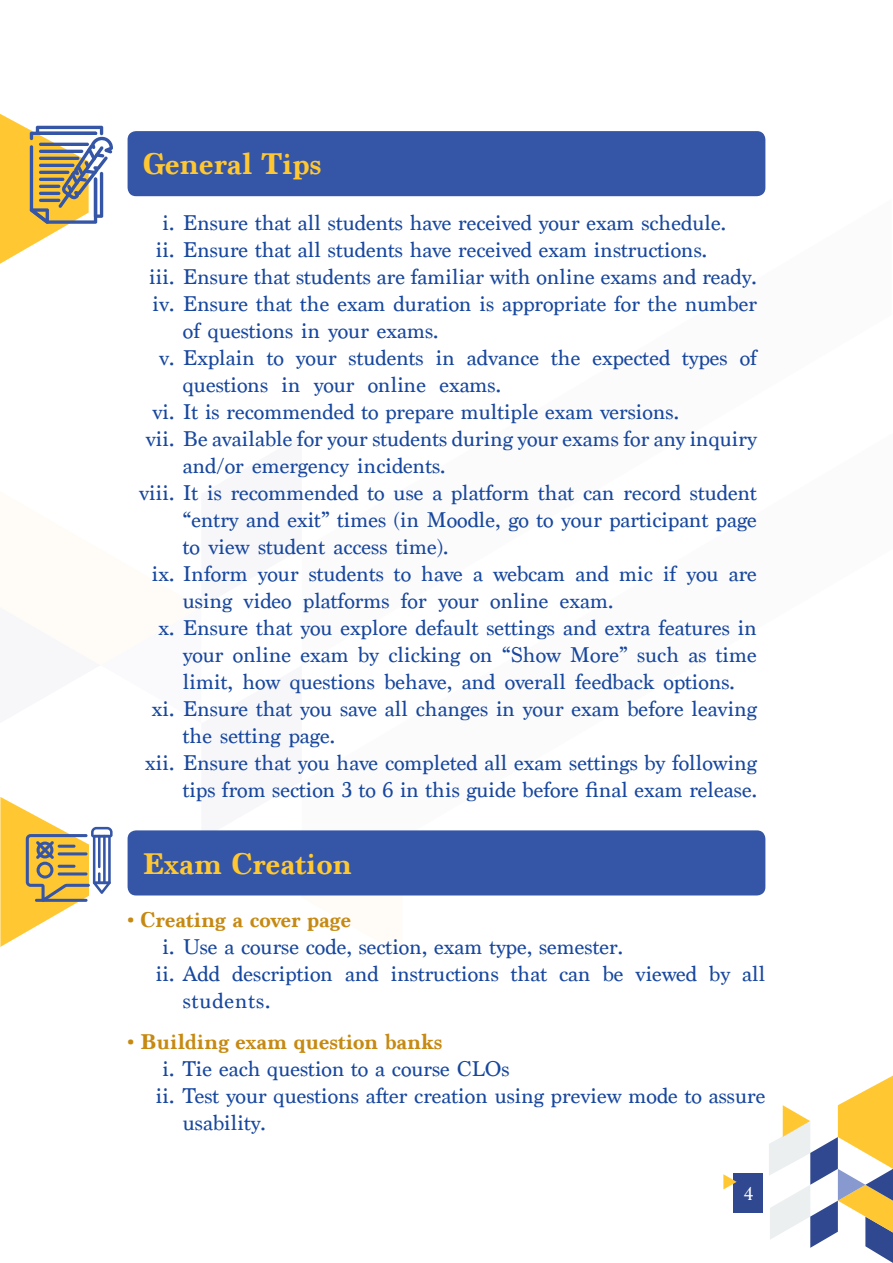
<style>
.page{position:relative;width:893px;height:1263px;background:#fff}
.page>*{position:absolute;margin:0;border:0;box-sizing:border-box;transform-origin:0 0}
.t1{font:700 31.5px "Marion";color:#ffc832}
.t2{font:22.5px "Marion";color:#17479e}
.t3{font:700 22.5px "Marion";color:#c68911}
.t4{font:22.5px "Marion";letter-spacing:.04em;color:#17479e}
.t5{font:19.5px "Marion";color:#fff}
</style>
<div class="page">
<div style="left:733px;top:1173px;width:30px;height:39px;background:#2f488f"></div>
<svg style="left:769px;top:1075px;width:124px;height:188px"></svg>
<svg style="left:723px;top:1174px;width:14px;height:15px"></svg>
<div style="left:128px;top:131px;width:637px;height:65px;background:#3555a6;border-radius:9px"></div>
<div style="left:128px;top:830px;width:637px;height:65px;background:#3555a6;border-radius:9px"></div>
<svg style="left:0;top:114px;width:113px;height:150px"></svg>
<hr style="left:39px;top:143px;width:50px;height:3px;background:#3555a6;border-radius:2px">
<hr style="left:39px;top:150px;width:44px;height:3px;background:#3555a6;border-radius:2px">
<hr style="left:39px;top:157px;width:40px;height:3px;background:#3555a6;border-radius:2px">
<hr style="left:39px;top:164px;width:36px;height:3px;background:#3555a6;border-radius:2px">
<hr style="left:39px;top:171px;width:30px;height:3px;background:#3555a6;border-radius:2px">
<hr style="left:39px;top:178px;width:25px;height:3px;background:#3555a6;border-radius:2px">
<hr style="left:39px;top:185px;width:21px;height:3px;background:#3555a6;border-radius:2px">
<hr style="left:39px;top:192px;width:21px;height:3px;background:#3555a6;border-radius:2px">
<hr style="left:39px;top:199px;width:21px;height:3px;background:#3555a6;border-radius:2px">
<svg style="left:0;top:797px;width:402px;height:150px"></svg>
<hr style="left:35px;top:899px;width:53px;height:3px;background:#3555a6;border-radius:2px">
<h1 class="t1" style="left:142px;top:145px;width:181px">General Tips</h1>
<p class="t2" style="left:162px;top:209px;width:565px">i. Ensure that all students have received your exam schedule.</p>
<p class="t2" style="left:156px;top:236px;width:553px">ii. Ensure that all students have received exam instructions.</p>
<p class="t2" style="left:149px;top:263px;width:609px">iii. Ensure that students are familiar with online exams and ready.</p>
<p class="t2" style="left:152px;top:290px;width:606px">iv. Ensure that the exam duration is appropriate for the number</p>
<p class="t2" style="left:183px;top:317px;width:257px">of questions in your exams.</p>
<p class="t2" style="left:159px;top:344px;width:599px">v. Explain to your students in advance the expected types of</p>
<p class="t2" style="left:183px;top:371px;width:320px">questions in your online exams.</p>
<p class="t2" style="left:152px;top:398px;width:528px">vi. It is recommended to prepare multiple exam versions.</p>
<p class="t2" style="left:146px;top:425px;width:613px">vii. Be available for your students during your exams for any inquiry</p>
<p class="t2" style="left:183px;top:452px;width:264px">and/or emergency incidents.</p>
<p class="t2" style="left:139px;top:479px;width:619px">viii. It is recommended to use a platform that can record student</p>
<p class="t2" style="left:183px;top:506px;width:576px">“entry and exit” times (in Moodle, go to your participant page</p>
<p class="t2" style="left:183px;top:533px;width:267px">to view student access time).</p>
<p class="t2" style="left:152px;top:560px;width:607px">ix. Inform your students to have a webcam and mic if you are</p>
<p class="t2" style="left:183px;top:587px;width:432px">using video platforms for your online exam.</p>
<p class="t2" style="left:158px;top:614px;width:600px">x. Ensure that you explore default settings and extra features in</p>
<p class="t2" style="left:183px;top:641px;width:576px">your online exam by clicking on “Show More” such as time</p>
<p class="t2" style="left:183px;top:668px;width:553px">limit, how questions behave, and overall feedback options.</p>
<p class="t2" style="left:152px;top:695px;width:607px">xi. Ensure that you save all changes in your exam before leaving</p>
<p class="t2" style="left:183px;top:722px;width:154px">the setting page.</p>
<p class="t2" style="left:145px;top:749px;width:613px">xii. Ensure that you have completed all exam settings by following</p>
<p class="t2" style="left:183px;top:776px;width:576px">tips from section 3 to 6 in this guide before final exam release.</p>
<h1 class="t1" style="left:142px;top:844px;width:211px">Exam Creation</h1>
<p class="t3" style="left:128px;top:906px;width:225px">• Creating a cover page</p>
<p class="t2" style="left:162px;top:933px;width:462px">i. Use a course code, section, exam type, semester.</p>
<p class="t2" style="left:156px;top:960px;width:611px">ii. Add description and instructions that can be viewed by all</p>
<p class="t4" style="left:183px;top:987px;width:89px">students.</p>
<p class="t3" style="left:128px;top:1028px;width:316px">• Building exam question banks</p>
<p class="t2" style="left:162px;top:1055px;width:349px">i. Tie each question to a course CLOs</p>
<p class="t2" style="left:156px;top:1082px;width:611px">ii. Test your questions after creation using preview mode to assure</p>
<p class="t2" style="left:183px;top:1109px;width:85px">usability.</p>
<p class="t5" style="left:744px;top:1182px;width:11px">4</p>
</div>
